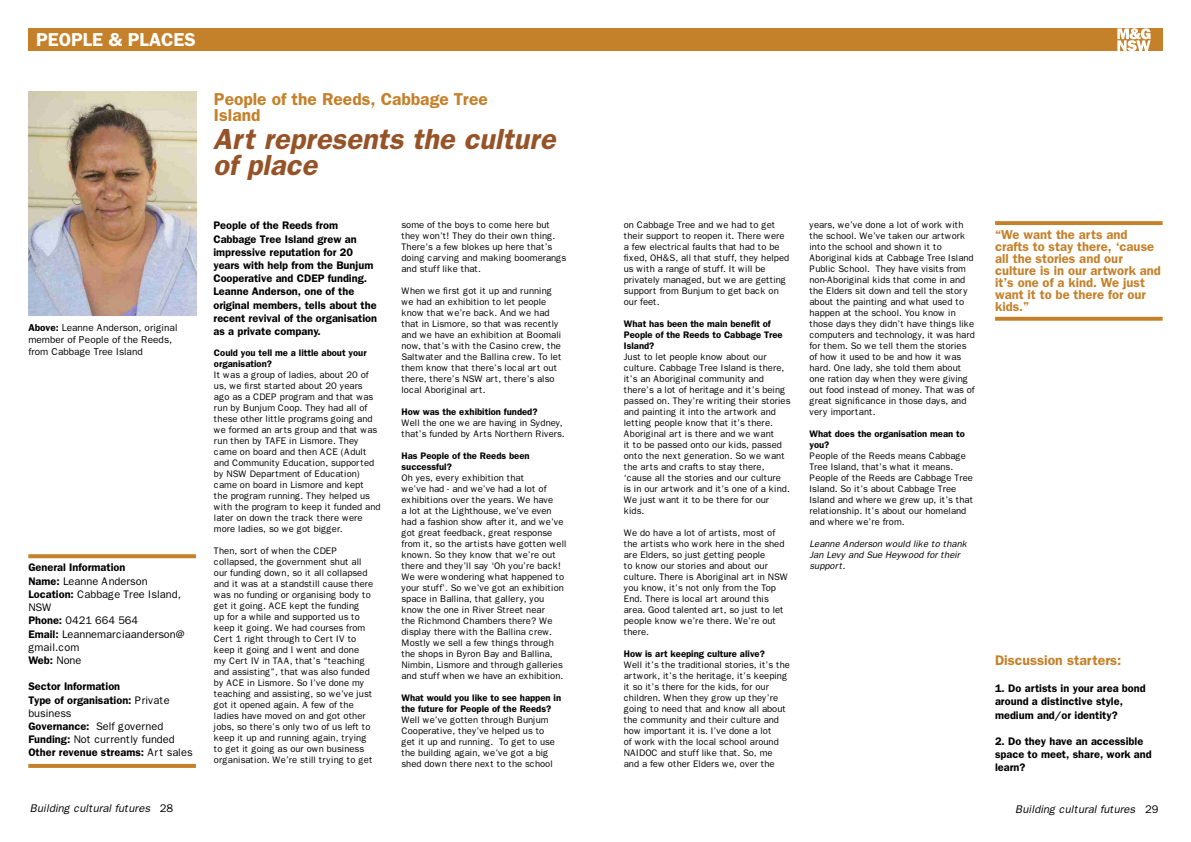
<style>
.page{position:relative;width:1191px;height:842px;background:#fff}
.page>*{position:absolute;margin:0;border:0;box-sizing:border-box;transform-origin:0 0}
.t1{font:italic 600 29.2px/25.9px "Franklin Gothic";color:#955327}
.t2{font:600 18.8px "Franklin Gothic";color:#fff}
.t3{font:600 17.3px/15.9px "Franklin Gothic";color:#c5812a}
.t4{font:600 14px "Franklin Gothic";color:#c5812a}
.t5{font:600 13px/12px "Franklin Gothic";color:#c5812a}
.t6{font:italic 11.1px "Franklin Gothic";color:#000}
.t7{font:600 11px/13.2px "Franklin Gothic";color:#000}
.t8{font:11px/13.2px "Franklin Gothic";color:#000}
.t9{font:10px/12px "Franklin Gothic";color:#000}
.t10{font:9.5px/11px "Franklin Gothic";color:#000}
.t11{font:600 9.5px/11px "Franklin Gothic";color:#000}
.t12{font:italic 9.5px/11px "Franklin Gothic";color:#000}
.s1{font-weight:600}
.s2{font-weight:400}
.s3{font-style:normal}
</style>
<div class="page">
<div style="left:28px;top:28px;width:1134px;height:23px;background:#c5812a"></div>
<svg style="left:1117px;top:28px;width:33px;height:23px"></svg>
<svg style="left:28px;top:554px;width:168px;height:4px"></svg>
<svg style="left:28px;top:764px;width:168px;height:4px"></svg>
<img style="left:28px;top:92px;width:168px;height:224px">
<svg style="left:995px;top:221px;width:167px;height:4px"></svg>
<svg style="left:995px;top:317px;width:167px;height:4px"></svg>
<h2 class="t2" style="left:36px;top:29px;width:161px">PEOPLE &amp; PLACES</h2>
<p class="t9" style="left:28px;top:321px;width:151px"><span class="s1">Above:</span> Leanne Anderson, original member of People of the Reeds, from Cabbage Tree Island</p>
<p class="t8" style="left:28px;top:561px;width:158px"><span class="s1">General Information<br>Name:</span> Leanne Anderson<br><span class="s1">Location:</span> Cabbage Tree Island,<br>NSW<br><span class="s1">Phone:</span> 0421 664 564<br><span class="s1">Email:</span> Leannemarciaanderson@ gmail.com<br><span class="s1">Web:</span> None</p>
<p class="t7" style="left:28px;top:680px;width:166px">Sector Information<br>Type of organisation: <span class="s2">Private business<br></span>Governance: <span class="s2">Self governed<br></span>Funding: <span class="s2">Not currently funded<br></span>Other revenue streams: <span class="s2">Art sales</span></p>
<h3 class="t3" style="left:214px;top:91px;width:275px">People of the Reeds, Cabbage Tree<br>Island</h3>
<h1 class="t1" style="left:213px;top:126px;width:344px">Art represents the culture of place</h1>
<p class="t7" style="left:213px;top:219px;width:165px">People of the Reeds from<br>Cabbage Tree Island grew an impressive reputation for 20 years with help from the Bunjum<br>Cooperative and CDEP funding.<br>Leanne Anderson, one of the original members, tells about the recent revival of the organisation as a private company.</p>
<p class="t11" style="left:214px;top:347px;width:154px">Could you tell me a little about your organisation?</p>
<p class="t10" style="left:214px;top:369px;width:168px">It was a group of ladies, about 20 of us, we first started about 20 years ago as a CDEP program and that was run by Bunjum Coop. They had all of these other little programs going and we formed an arts group and that was run then by TAFE in Lismore. They came on board and then ACE (Adult and Community Education, supported by NSW Department of Education) came on board in Lismore and kept<br>the program running. They helped us with the program to keep it funded and later on down the track there were more ladies, so we got bigger.</p>
<p class="t10" style="left:214px;top:545px;width:161px">Then, sort of when the CDEP collapsed, the government shut all our funding down, so it all collapsed and it was at a standstill cause there was no funding or organising body to get it going. ACE kept the funding<br>up for a while and supported us to keep it going. We had courses from Cert 1 right through to Cert IV to keep it going and I went and done my Cert IV in TAA, that’s “teaching and assisting”, that was also funded by ACE in Lismore. So I’ve done my teaching and assisting, so we’ve just got it opened again. A few of the ladies have moved on and got other jobs, so there’s only two of us left to keep it up and running again, trying to get it going as our own business organisation. We’re still trying to get</p>
<p class="t10" style="left:401px;top:220px;width:166px">some of the boys to come here but they won’t! They do their own thing.<br>There’s a few blokes up here that’s doing carving and making boomerangs and stuff like that.</p>
<p class="t10" style="left:401px;top:286px;width:162px">When we first got it up and running we had an exhibition to let people know that we’re back. And we had that in Lismore, so that was recently and we have an exhibition at Boomali now, that’s with the Casino crew, the Saltwater and the Ballina crew. To let them know that there’s local art out there, there’s NSW art, there’s also local Aboriginal art.</p>
<p class="t11" style="left:401px;top:407px;width:138px">How was the exhibition funded?</p>
<p class="t10" style="left:401px;top:418px;width:165px">Well the one we are having in Sydney, that’s funded by Arts Northern Rivers.</p>
<p class="t11" style="left:401px;top:451px;width:130px">Has People of the Reeds been successful?</p>
<p class="t10" style="left:401px;top:473px;width:167px">Oh yes, every exhibition that<br>we’ve had - and we’ve had a lot of exhibitions over the years. We have<br>a lot at the Lighthouse, we’ve even had a fashion show after it, and we’ve got great feedback, great response from it, so the artists have gotten well known. So they know that we’re out there and they’ll say ‘Oh you’re back!<br>We were wondering what happened to your stuff’. So we’ve got an exhibition space in Ballina, that gallery, you know the one in River Street near<br>the Richmond Chambers there? We display there with the Ballina crew.<br>Mostly we sell a few things through the shops in Byron Bay and Ballina, Nimbin, Lismore and through galleries and stuff when we have an exhibition.</p>
<p class="t11" style="left:401px;top:693px;width:161px">What would you like to see happen in the future for People of the Reeds?</p>
<p class="t10" style="left:401px;top:715px;width:155px">Well we’ve gotten through Bunjum Cooperative, they’ve helped us to get it up and running. To get to use the building again, we’ve got a big shed down there next to the school</p>
<p class="t10" style="left:624px;top:220px;width:167px">on Cabbage Tree and we had to get their support to reopen it. There were a few electrical faults that had to be fixed, OH&amp;S, all that stuff, they helped us with a range of stuff. It will be privately managed, but we are getting support from Bunjum to get back on our feet.</p>
<p class="t11" style="left:624px;top:318px;width:160px">What has been the main benefit of<br>People of the Reeds to Cabbage Tree<br>Island?</p>
<p class="t10" style="left:624px;top:352px;width:168px">Just to let people know about our culture. Cabbage Tree Island is there, it’s an Aboriginal community and there’s a lot of heritage and it’s being passed on. They’re writing their stories and painting it into the artwork and letting people know that it’s there.<br>Aboriginal art is there and we want<br>it to be passed onto our kids, passed onto the next generation. So we want the arts and crafts to stay there, ‘cause all the stories and our culture is in our artwork and it’s one of a kind.<br>We just want it to be there for our kids.</p>
<p class="t10" style="left:624px;top:528px;width:166px">We do have a lot of artists, most of the artists who work here in the shed are Elders, so just getting people<br>to know our stories and about our culture. There is Aboriginal art in NSW you know, it’s not only from the Top<br>End. There is local art around this area. Good talented art, so just to let people know we’re there. We’re out there.</p>
<p class="t11" style="left:624px;top:649px;width:142px">How is art keeping culture alive?</p>
<p class="t10" style="left:624px;top:660px;width:168px">Well it’s the traditional stories, it’s the artwork, it’s the heritage, it’s keeping it so it’s there for the kids, for our children. When they grow up they’re going to need that and know all about the community and their culture and how important it is. I’ve done a lot<br>of work with the local school around NAIDOC and stuff like that. So, me and a few other Elders we, over the</p>
<p class="t10" style="left:809px;top:220px;width:167px">years, we’ve done a lot of work with the school. We’ve taken our artwork into the school and shown it to Aboriginal kids at Cabbage Tree Island Public School. They have visits from non-Aboriginal kids that come in and the Elders sit down and tell the story about the painting and what used to happen at the school. You know in those days they didn’t have things like computers and technology, it was hard for them. So we tell them the stories of how it used to be and how it was hard. One lady, she told them about one ration day when they were giving out food instead of money. That was of great significance in those days, and very important.</p>
<p class="t11" style="left:809px;top:428px;width:157px">What does the organisation mean to you?</p>
<p class="t10" style="left:809px;top:451px;width:165px">People of the Reeds means Cabbage Tree Island, that’s what it means.<br>People of the Reeds are Cabbage Tree Island. So it’s about Cabbage Tree Island and where we grew up, it’s that relationship. It’s about our homeland and where we’re from.</p>
<p class="t12" style="left:809px;top:539px;width:159px">Leanne Anderson would like to thank<br>Jan Levy and Sue Heywood for their support.</p>
<h3 class="t5" style="left:995px;top:228px;width:167px">“We want the arts and crafts to stay there, ‘cause all the stories and our culture is in our artwork and it’s one of a kind. We just want it to be there for our kids.”</h3>
<h3 class="t4" style="left:995px;top:652px;width:128px">Discussion starters:</h3>
<p class="t7" style="left:995px;top:682px;width:152px">1. Do artists in your area bond around a distinctive style, medium and/or identity?</p>
<p class="t7" style="left:995px;top:735px;width:158px">2. Do they have an accessible space to meet, share, work and learn?</p>
<p class="t6" style="left:30px;top:802px;width:145px">Building cultural futures <span class="s3">28</span></p>
<p class="t6" style="left:1015px;top:803px;width:145px">Building cultural futures <span class="s3">29</span></p>
</div>
